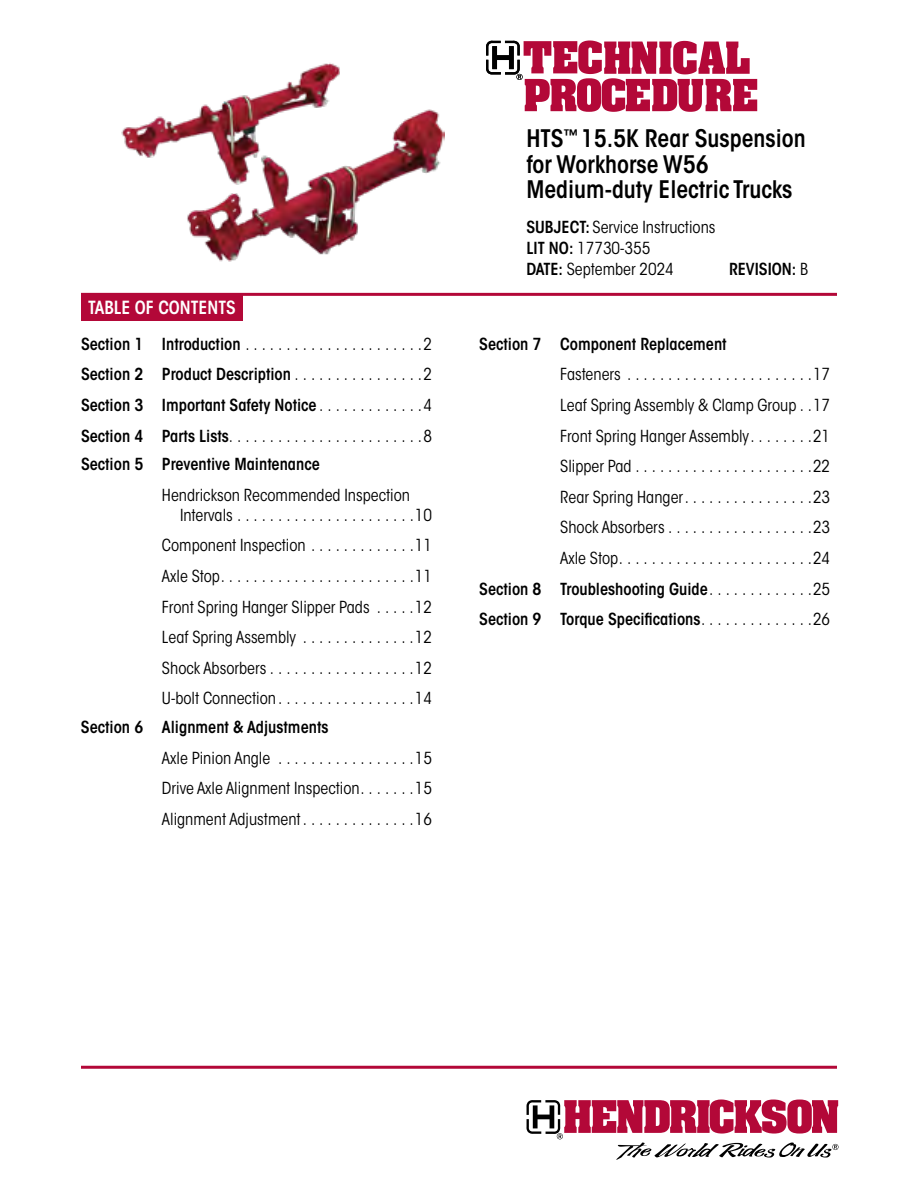
<style>
.page{position:relative;width:918px;height:1188px;background:#fff}
.page>*{position:absolute;margin:0;border:0;box-sizing:border-box;transform-origin:0 0}
.t1{font:600 condensed 24px/25.5px "ITC Avant Garde Std";color:#000}
.t2{font:600 condensed 18px "ITC Avant Garde Std";color:#fff}
.t3{font:condensed 16.5px/30.6px "ITC Avant Garde Std";color:#000}
.t4{font:600 condensed 16.5px/30.6px "ITC Avant Garde Std";color:#000;text-align:justify}
.s1{font-weight:400}
.s2{font-weight:600}
</style>
<div class="page">
<svg style="left:486px;top:40px;width:271px;height:72px"></svg>
<hr style="left:81px;top:293px;width:756px;height:3px;background:#b30838">
<hr style="left:81px;top:1066px;width:756px;height:3px;background:#b30838">
<svg style="left:526px;top:1100px;width:312px;height:60px"></svg>
<div style="left:81px;top:294px;width:162px;height:27px;background:#b30838"></div>
<img style="left:121px;top:63px;width:324px;height:199px">
<p class="t2" style="left:88px;top:296px;width:149px">TABLE OF CONTENTS</p>
<p class="t4" style="left:81px;top:328px;width:353px">Section 1 Introduction <span class="s1">. . . . . . . . . . . . . . . . . . . . . 2<br></span>Section 2 Product Description <span class="s1">. . . . . . . . . . . . . . . 2<br></span>Section 3 Important Safety Notice <span class="s1">. . . . . . . . . . . . 4<br></span>Section 4 Parts Lists<span class="s1">........................8</span></p>
<p class="t4" style="left:81px;top:449px;width:240px">Section 5 Preventive Maintenance</p>
<p class="t3" style="left:180px;top:485px;width:254px;line-height:19.8px;text-indent:-18px">Hendrickson Recommended Inspection<br>Intervals . . . . . . . . . . . . . . . . . . . . . 10</p>
<p class="t3" style="left:162px;top:530px;width:272px;text-align:justify">Component Inspection . . . . . . . . . . . . 11<br>Axle Stop . . . . . . . . . . . . . . . . . . . . . . . 11<br>Front Spring Hanger Slipper Pads . . . . 12<br>Leaf Spring Assembly . . . . . . . . . . . . . 12<br>Shock Absorbers . . . . . . . . . . . . . . . . . 12<br>U-bolt Connection . . . . . . . . . . . . . . . . 14</p>
<p class="t4" style="left:81px;top:712px;width:249px">Section 6 Alignment &amp; Adjustments</p>
<p class="t3" style="left:162px;top:743px;width:272px;text-align:justify">Axle Pinion Angle . . . . . . . . . . . . . . . . 15<br>Drive Axle Alignment Inspection . . . . . . 15<br>Alignment Adjustment . . . . . . . . . . . . . 16</p>
<h1 class="t1" style="left:526px;top:126px;width:281px">HTS<sup>™</sup> 15.5K Rear Suspension for Workhorse W56<br>Medium-duty Electric Trucks</h1>
<p class="t3" style="left:526px;top:216px;width:191px;line-height:21px"><span class="s2">SUBJECT:</span> Service Instructions<br><span class="s2">LIT NO:</span> 17730-355<br><span class="s2">DATE:</span> September 2024</p>
<p class="t4" style="left:729px;top:253px;width:81px">REVISION: <span class="s1">B</span></p>
<p class="t4" style="left:479px;top:328px;width:249px">Section 7 Component Replacement</p>
<p class="t3" style="left:479px;top:359px;width:353px;text-align:right">Fasteners . . . . . . . . . . . . . . . . . . . . . . 17<br>Leaf Spring Assembly &amp; Clamp Group . 17<br>Front Spring Hanger Assembly . . . . . . . 21<br>Slipper Pad . . . . . . . . . . . . . . . . . . . . . 22<br>Rear Spring Hanger . . . . . . . . . . . . . . . 23<br>Shock Absorbers . . . . . . . . . . . . . . . . . 23<br>Axle Stop . . . . . . . . . . . . . . . . . . . . . . . 24<br><span class="s2">Section 8 Troubleshooting Guide</span> . . . . . . . . . . . . 25<br><span class="s2">Section 9 Torque Specifications</span> . . . . . . . . . . . . . 26</p>
</div>
